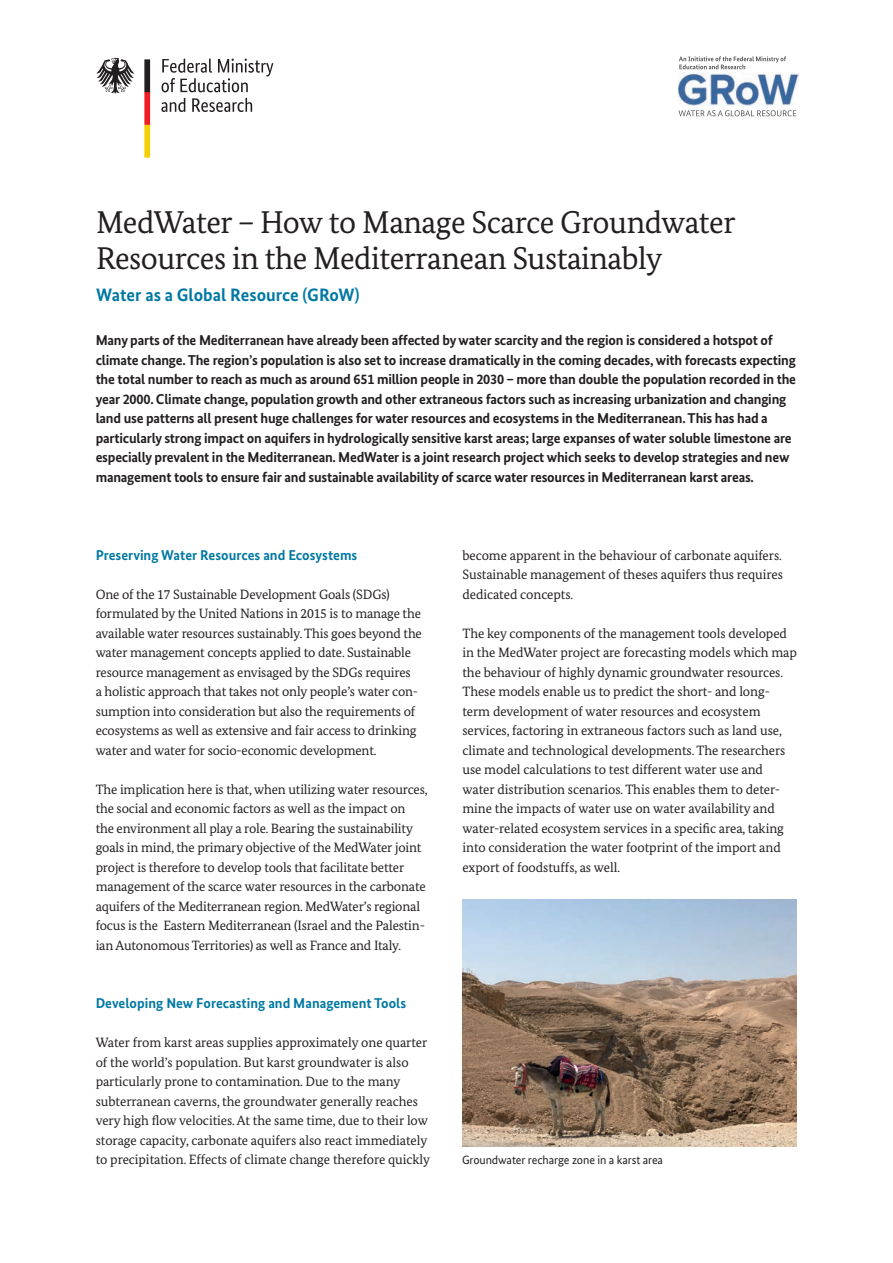
<style>
.page{position:relative;width:893px;height:1263px;background:#fff}
.page>*{position:absolute;margin:0;border:0;box-sizing:border-box;transform-origin:0 0}
.t1{font:31.5px/36px "Bundes Serif";letter-spacing:-.015em;color:#231f20}
.t2{font:700 18px "Bundes Sans";color:#0079a3}
.t3{font:700 14.25px/19.5px "Bundes Sans";letter-spacing:-.015em;color:#231f20}
.t4{font:700 14.25px "Bundes Sans";color:#0079a3}
.t5{font:13.5px/19.5px "Bundes Serif";letter-spacing:-.01em;color:#231f20}
.t6{font:12px "Bundes Sans";letter-spacing:-.01em;color:#231f20}
</style>
<div class="page">
<img style="left:462px;top:900px;width:335px;height:246px">
<svg style="left:161px;top:59px;width:112px;height:53px"></svg>
<svg style="left:144px;top:59px;width:6px;height:99px"></svg>
<svg style="left:96px;top:58px;width:38px;height:35px"></svg>
<svg style="left:679px;top:110px;width:117px;height:6px"></svg>
<svg style="left:679px;top:56px;width:107px;height:13px"></svg>
<img style="left:678px;top:72px;width:120px;height:33px">
<h1 class="t1" style="left:96px;top:204px;width:641px">MedWater – How to Manage Scarce Groundwater<br>Resources in the Mediterranean Sustainably</h1>
<h2 class="t2" style="left:96px;top:284px;width:265px">Water as a Global Resource (GRoW)</h2>
<p class="t3" style="left:96px;top:330px;width:702px">Many parts of the Mediterranean have already been affected by water scarcity and the region is considered a hotspot of climate change. The region’s population is also set to increase dramatically in the coming decades, with forecasts expecting the total number to reach as much as around 651 million people in 2030 – more than double the population recorded in the year 2000. Climate change, population growth and other extraneous factors such as increasing urbanization and changing land use patterns all present huge challenges for water resources and ecosystems in the Mediterranean. This has had a particularly strong impact on aquifers in hydrologically sensitive karst areas; large expanses of water soluble limestone are especially prevalent in the Mediterranean. MedWater is a joint research project which seeks to develop strategies and new management tools to ensure fair and sustainable availability of scarce water resources in Mediterranean karst areas.</p>
<p class="t4" style="left:96px;top:546px;width:263px">Preserving Water Resources and Ecosystems</p>
<p class="t5" style="left:96px;top:584px;width:328px">One of the 17 Sustainable Development Goals (SDGs) formulated by the United Nations in 2015 is to manage the available water resources sustainably. This goes beyond the water management concepts applied to date. Sustainable resource management as envisaged by the SDGs requires<br>a holistic approach that takes not only people’s water con&shy;sumption into consideration but also the requirements of ecosystems as well as extensive and fair access to drinking water and water for socio-economic development.</p>
<p class="t5" style="left:96px;top:779px;width:333px">The implication here is that, when utilizing water resources, the social and economic factors as well as the impact on<br>the environment all play a role. Bearing the sustainability goals in mind, the primary objective of the MedWater joint project is therefore to develop tools that facilitate better management of the scarce water resources in the carbonate aquifers of the Mediterranean region. MedWater’s regional focus is the Eastern Mediterranean (Israel and the Palestin&shy;ian Autonomous Territories) as well as France and Italy.</p>
<p class="t4" style="left:96px;top:995px;width:312px">Developing New Forecasting and Management Tools</p>
<p class="t5" style="left:96px;top:1033px;width:336px">Water from karst areas supplies approximately one quarter of the world’s population. But karst groundwater is also particularly prone to contamination. Due to the many subterranean caverns, the groundwater generally reaches very high flow velocities. At the same time, due to their low storage capacity, carbonate aquifers also react immediately to precipitation. Effects of climate change therefore quickly</p>
<p class="t5" style="left:462px;top:545px;width:322px;text-align:justify">become apparent in the behaviour of carbonate aquifers.<br>Sustainable management of theses aquifers thus requires dedicated concepts.</p>
<p class="t5" style="left:462px;top:623px;width:336px">The key components of the management tools developed in the MedWater project are forecasting models which map the behaviour of highly dynamic groundwater resources.<br>These models enable us to predict the short- and long&shy;term development of water resources and ecosystem services, factoring in extraneous factors such as land use, climate and technological developments. The researchers use model calculations to test different water use and water distribution scenarios. This enables them to deter&shy;mine the impacts of water use on water availability and water-related ecosystem services in a specific area, taking into consideration the water footprint of the import and export of foodstuffs, as well.</p>
<p class="t6" style="left:462px;top:1153px;width:202px">Groundwater recharge zone in a karst area</p>
</div>
